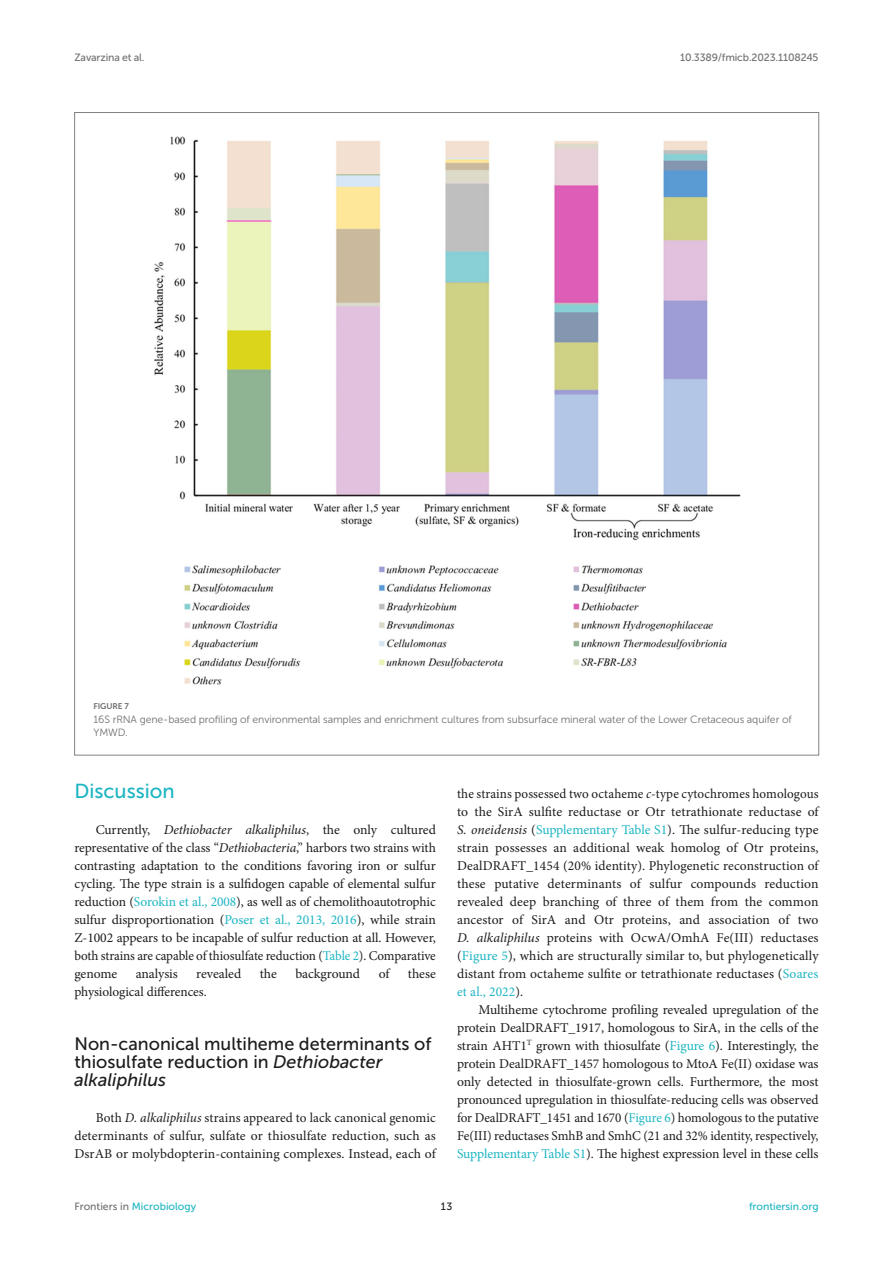
<style>
.page{position:relative;width:893px;height:1263px;background:#fff}
.page>*{position:absolute;margin:0;border:0;box-sizing:border-box;transform-origin:0 0}
.HEAD_1{font:20.25px "Museo Sans 500";color:#1db5c3}
.HEAD_2{font:18px/18px "Museo Sans 500";color:#1b1c1b}
.TEXT_FLUSH{font:13.5px/18px "Minion Pro";color:#1b1c1b;text-align:justify}
.TEXT{font:13.5px/18px "Minion Pro";letter-spacing:-.005em;color:#1b1c1b;text-align:justify}
.FIG_LEG{font:10.5px/13.5px "Museo Sans 300";letter-spacing:-.01em;color:#706f70}
.t1{font:10.5px "Museo Sans 500";letter-spacing:-.015em;color:#706f70}
.t2{font:10.5px "Museo Sans 500";color:#1db5c3}
.t3{font:10.5px "Museo Sans 500";color:#1b1c1b}
.FIG_HD{font:8.25px "Museo Sans 700";letter-spacing:-.01em;color:#706f70}
.s1{font-style:italic}
.s2{color:#1db5c3}
.s3{color:#706f70}
</style>
<div class="page">
<img style="left:154px;top:136px;width:587px;height:549px">
<p class="t1" style="left:74px;top:51px;width:71px">Zavarzina et al.</p>
<p class="t1" style="left:680px;top:51px;width:140px">10.3389/fmicb.2023.1108245</p>
<p class="FIG_HD" style="left:94px;top:702px;width:37px">FIGURE 7</p>
<p class="FIG_LEG" style="left:94px;top:712px;width:700px">16S rRNA gene-based profiling of environmental samples and enrichment cultures from subsurface mineral water of the Lower Cretaceous aquifer of<br>YMWD.</p>
<p class="HEAD_1" style="left:74px;top:780px;width:102px">Discussion</p>
<p class="TEXT_FLUSH" style="left:74px;top:821px;width:363px;text-indent:21px">Currently, <span class="s1">Dethiobacter alkaliphilus</span>, the only cultured representative of the class “<span class="s1">Dethiobacteria</span>,” harbors two strains with contrasting adaptation to the conditions favoring iron or sulfur cycling. The type strain is a sulfidogen capable of elemental sulfur reduction (<span class="s2">Sorokin et al., 2008</span>), as well as of chemolithoautotrophic sulfur disproportionation (<span class="s2">Poser et al., 2013, 2016</span>), while strain Z-1002 appears to be incapable of sulfur reduction at all. However, both strains are capable of thiosulfate reduction (<span class="s2">Table 2</span>). Comparative genome</p>
<p class="TEXT_FLUSH" style="left:136px;top:965px;width:44px">analysis</p>
<p class="TEXT_FLUSH" style="left:196px;top:965px;width:46px">revealed</p>
<p class="TEXT_FLUSH" style="left:260px;top:965px;width:19px">the</p>
<p class="TEXT_FLUSH" style="left:295px;top:965px;width:66px">background</p>
<p class="TEXT_FLUSH" style="left:379px;top:965px;width:12px">of</p>
<p class="TEXT_FLUSH" style="left:408px;top:965px;width:29px">these</p>
<p class="TEXT_FLUSH" style="left:74px;top:983px;width:134px">physiological differences.</p>
<p class="HEAD_2" style="left:74px;top:1035px;width:359px">Non-canonical multiheme determinants of thiosulfate reduction in <span class="s1">Dethiobacter alkaliphilus</span></p>
<p class="TEXT_FLUSH" style="left:74px;top:1109px;width:363px;text-indent:21px">Both <span class="s1">D. alkaliphilus</span> strains appeared to lack canonical genomic determinants of sulfur, sulfate or thiosulfate reduction, such as DsrAB or molybdopterin-containing complexes. Instead, each of</p>
<p class="TEXT_FLUSH" style="left:457px;top:785px;width:363px">the strains possessed two octaheme <span class="s1">c</span>-type cytochromes homologous to the SirA sulfite reductase or Otr tetrathionate reductase of <span class="s1">S. oneidensis</span> (<span class="s2">Supplementary Table S1</span>). The sulfur-reducing type strain possesses an additional weak homolog of Otr proteins, DealDRAFT_1454 (20% identity). Phylogenetic reconstruction of these putative determinants of sulfur compounds reduction revealed deep branching of three of them from the common ancestor of SirA and Otr proteins, and association of two <span class="s1">D. alkaliphilus</span> proteins with OcwA/OmhA Fe(III) reductases (<span class="s2">Figure 5</span>), which are structurally similar to, but phylogenetically distant from octaheme sulfite or tetrathionate reductases (<span class="s2">Soares et al., 2022</span>).</p>
<p class="TEXT" style="left:457px;top:1001px;width:363px;text-indent:21px">Multiheme cytochrome profiling revealed upregulation of the protein DealDRAFT_1917, homologous to SirA, in the cells of the strain AHT1<sup>T</sup> grown with thiosulfate (<span class="s2">Figure 6</span>). Interestingly, the protein DealDRAFT_1457 homologous to MtoA Fe(II) oxidase was only detected in thiosulfate-grown cells. Furthermore, the most pronounced upregulation in thiosulfate-reducing cells was observed for DealDRAFT_1451 and 1670 (<span class="s2">Figure 6</span>) homologous to the putative Fe(III) reductases SmhB and SmhC (21 and 32% identity, respectively, <span class="s2">Supplementary Table S1</span>). The highest expression level in these cells</p>
<p class="t2" style="left:74px;top:1200px;width:123px"><span class="s3">Frontiers in</span> Microbiology</p>
<p class="t3" style="left:441px;top:1200px;width:13px">13</p>
<p class="t2" style="left:749px;top:1200px;width:71px">frontiersin.org</p>
</div>
